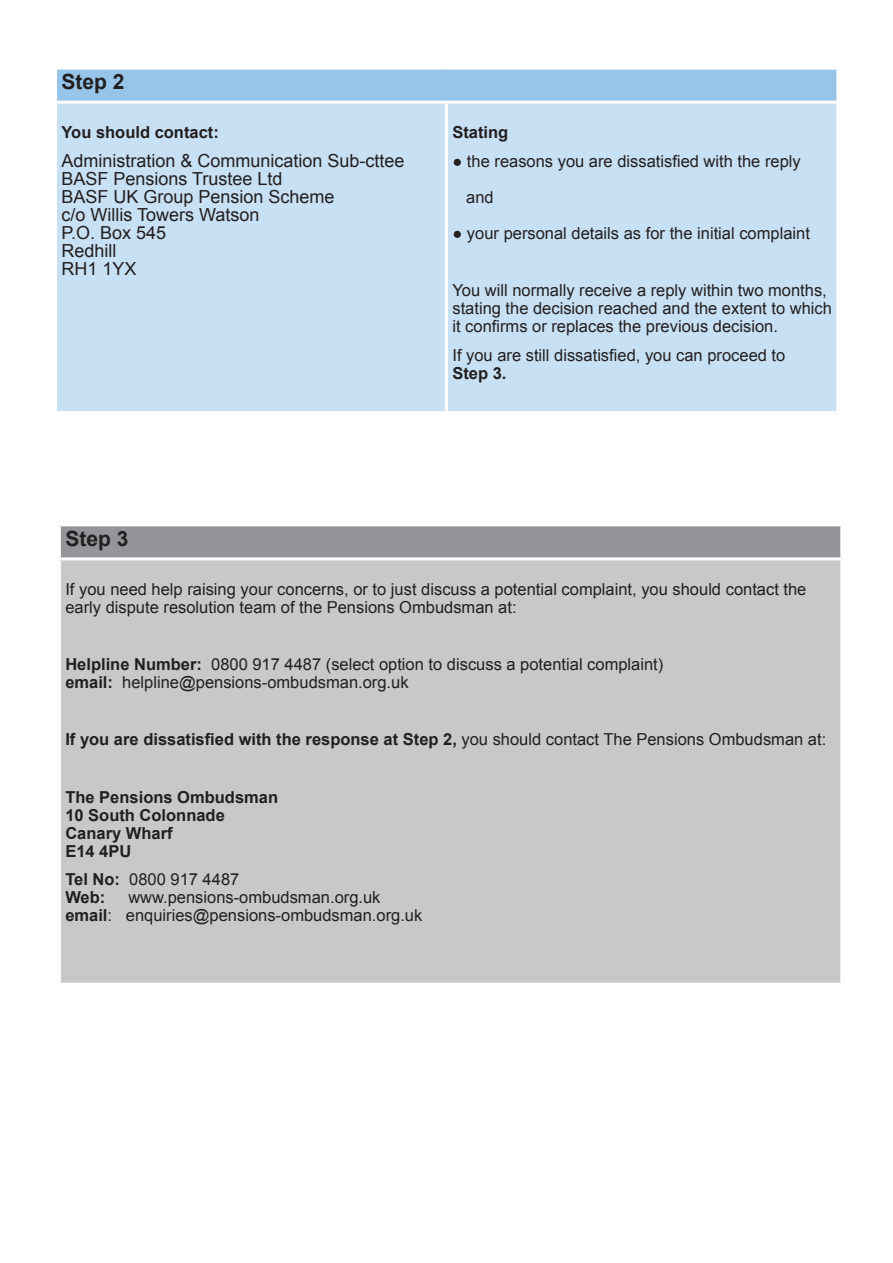
<style>
.page{position:relative;width:893px;height:1263px;background:#fff}
.page>*{position:absolute;margin:0;border:0;box-sizing:border-box;transform-origin:0 0}
.t1{font:700 21px "Arial";color:#231f20}
.t2{font:18px/18px "Arial";color:#231f20}
.t3{font:16.5px/18px "Arial";color:#231f20}
.t4{font:700 16.5px/18px "Arial";color:#231f20}
.s1{font-weight:700}
.s2{font-weight:400}
</style>
<div class="page">
<div style="left:56px;top:68px;width:782px;height:34px;background:#96c5e9"></div>
<div style="left:57px;top:104px;width:779px;height:307px;background:#c8e0f3"></div>
<hr style="left:54px;top:67px;width:392px;height:3px;background:#fff">
<hr style="left:54px;top:70px;width:3px;height:31px;background:#fff">
<hr style="left:446px;top:67px;width:393px;height:3px;background:#fff">
<hr style="left:836px;top:70px;width:3px;height:31px;background:#fff">
<hr style="left:54px;top:101px;width:392px;height:3px;background:#fff">
<hr style="left:446px;top:101px;width:393px;height:3px;background:#fff">
<hr style="left:445px;top:104px;width:3px;height:307px;background:#fff">
<div style="left:59px;top:525px;width:783px;height:34px;background:#939598"></div>
<div style="left:59px;top:559px;width:783px;height:425px;background:#c7c8ca"></div>
<hr style="left:58px;top:523px;width:785px;height:3px;background:#fff">
<hr style="left:58px;top:526px;width:3px;height:31px;background:#fff">
<hr style="left:840px;top:526px;width:3px;height:31px;background:#fff">
<hr style="left:58px;top:557px;width:785px;height:3px;background:#fff">
<hr style="left:58px;top:560px;width:3px;height:423px;background:#fff">
<hr style="left:840px;top:560px;width:3px;height:423px;background:#fff">
<hr style="left:58px;top:983px;width:785px;height:3px;background:#fff">
<p class="t1" style="left:62px;top:67px;width:65px">Step 2</p>
<p class="t4" style="left:62px;top:124px;width:159px">You should contact:</p>
<p class="t2" style="left:62px;top:151px;width:345px">Administration &amp; Communication Sub-cttee<br>BASF Pensions Trustee Ltd<br>BASF UK Group Pension Scheme<br>c/o Willis Towers Watson<br>P.O. Box 545<br>Redhill<br>RH1 1YX</p>
<p class="t4" style="left:452px;top:124px;width:57px">Stating</p>
<p class="t3" style="left:466px;top:143px;width:336px;line-height:36px;text-indent:-14px">● the reasons you are dissatisfied with the reply and</p>
<p class="t3" style="left:452px;top:224px;width:359px">● your personal details as for the initial complaint</p>
<p class="t3" style="left:452px;top:281px;width:381px">You will normally receive a reply within two months, stating the decision reached and the extent to which it confirms or replaces the previous decision.</p>
<p class="t3" style="left:452px;top:346px;width:334px">If you are still dissatisfied, you can proceed to<br><span class="s1">Step 3.</span></p>
<p class="t1" style="left:65px;top:524px;width:65px">Step 3</p>
<p class="t3" style="left:65px;top:580px;width:743px">If you need help raising your concerns, or to just discuss a potential complaint, you should contact the early dispute resolution team of the Pensions Ombudsman at:</p>
<p class="t3" style="left:65px;top:655px;width:599px"><span class="s1">Helpline Number:</span> 0800 917 4487 (select option to discuss a potential complaint) <span class="s1">email:</span> helpline@pensions-ombudsman.org.uk</p>
<p class="t4" style="left:65px;top:731px;width:762px">If you are dissatisfied with the response at Step 2, <span class="s2">you should contact The Pensions Ombudsman at:</span></p>
<p class="t4" style="left:65px;top:788px;width:214px">The Pensions Ombudsman<br>10 South Colonnade<br>Canary Wharf<br>E14 4PU</p>
<p class="t3" style="left:65px;top:870px;width:175px"><span class="s1">Tel No:</span> 0800 917 4487<br><span class="s1">Web:</span></p>
<p class="t3" style="left:65px;top:888px;width:358px;text-indent:63px">www.pensions-ombudsman.org.uk <span class="s1">email</span>: enquiries@pensions-ombudsman.org.uk</p>
</div>
